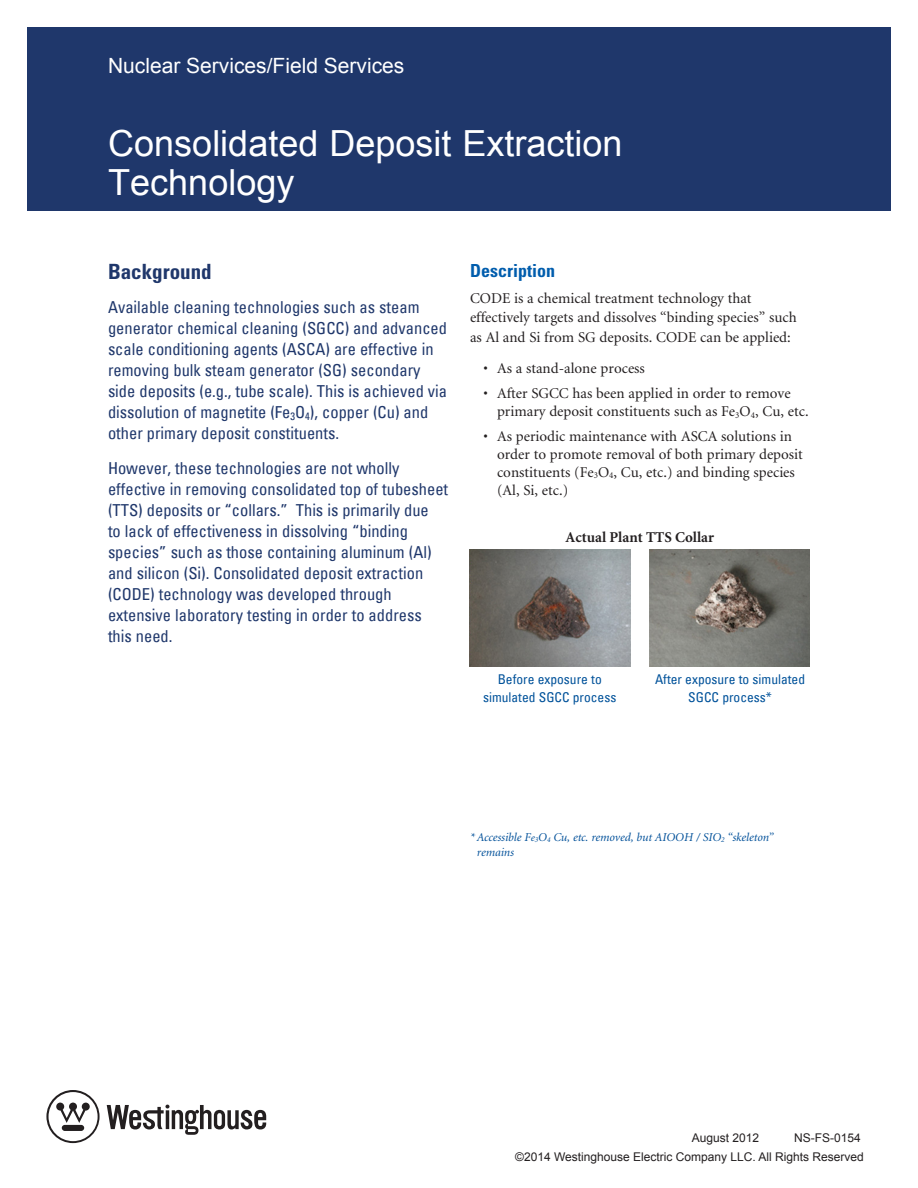
<style>
.page{position:relative;width:918px;height:1188px;background:#fff}
.page>*{position:absolute;margin:0;border:0;box-sizing:border-box;transform-origin:0 0}
.FLY_SHEET_TITLE{font:36px/39px "Arial";color:#fff}
.Cost_Center{font:21px "Arial";color:#fff}
.BODY_COPY{font:700 condensed 21px "Univers LT Std";color:#1f376b}
.BLUE_TITLES{font:700 condensed 18px "Univers LT Std";color:#015dad}
.GREEN_BODY_COPY{font:condensed 16.5px/21px "Univers";color:#1f376b}
.BODY_COPY-2{font:15px/18px "Minion";color:#231f20}
.BODY_COPY_BOLD{font:700 15px "Minion";color:#231f20}
.t1{font:condensed 13.5px/18px "Univers LT";color:#01529a;text-align:center}
.Flysheet_Number{font:12px "Arial";color:#231f20}
.t2{font:italic 12px/15px "Minion";color:#015099}
.s1{font-size:10.5px}
</style>
<div class="page">
<div style="left:27px;top:27px;width:864px;height:184px;background:#1f376b"></div>
<svg style="left:46px;top:1090px;width:54px;height:53px"></svg>
<svg style="left:107px;top:1105px;width:159px;height:30px"></svg>
<img style="left:470px;top:550px;width:160px;height:116px">
<img style="left:650px;top:550px;width:160px;height:116px">
<p class="Cost_Center" style="left:108px;top:52px;width:298px">Nuclear Services/Field Services</p>
<p class="FLY_SHEET_TITLE" style="left:108px;top:124px;width:516px">Consolidated Deposit Extraction<br>Technology</p>
<p class="BODY_COPY" style="left:108px;top:258px;width:105px">Background</p>
<p class="GREEN_BODY_COPY" style="left:108px;top:297px;width:341px">Available cleaning technologies such as steam generator chemical cleaning (SGCC) and advanced scale conditioning agents (ASCA) are effective in removing bulk steam generator (SG) secondary side deposits (e.g., tube scale). This is achieved via dissolution of magnetite (Fe<sub>3</sub>O<sub>4</sub>), copper (Cu) and other primary deposit constituents.</p>
<p class="GREEN_BODY_COPY" style="left:108px;top:457px;width:342px">However, these technologies are not wholly effective in removing consolidated top of tubesheet (TTS) deposits or “collars.” This is primarily due<br>to lack of effectiveness in dissolving “binding species” such as those containing aluminum (Al) and silicon (Si). Consolidated deposit extraction (CODE) technology was developed through extensive laboratory testing in order to address this need.</p>
<p class="BLUE_TITLES" style="left:470px;top:259px;width:86px">Description</p>
<p class="BODY_COPY-2" style="left:470px;top:289px;width:328px;line-height:19.5px">CODE is a chemical treatment technology that effectively targets and dissolves “binding species” such as Al and Si from SG deposits. CODE can be applied:</p>
<p class="BODY_COPY-2" style="left:484px;top:360px;width:163px">• As a stand-alone process</p>
<p class="BODY_COPY-2" style="left:497px;top:385px;width:313px;text-indent:-14px">• After SGCC has been applied in order to remove primary deposit constituents such as Fe<sub>3</sub>O<sub>4</sub>, Cu, etc.</p>
<p class="BODY_COPY-2" style="left:497px;top:428px;width:307px;text-indent:-14px">• As periodic maintenance with ASCA solutions in order to promote removal of both primary deposit constituents (Fe<sub>3</sub>O<sub>4</sub>, Cu, etc.) and binding species (Al, Si, etc.)</p>
<p class="BODY_COPY_BOLD" style="left:566px;top:530px;width:150px">Actual Plant TTS Collar</p>
<p class="t1" style="left:483px;top:670px;width:135px">Before exposure to simulated SGCC process</p>
<p class="t1" style="left:655px;top:670px;width:152px">After exposure to simulated<br>SGCC process*</p>
<p class="t2" style="left:477px;top:830px;width:298px;text-indent:-7px">*Accessible F<span class="s1">e</span><sub>3</sub>O<sub>4</sub> Cu, etc. removed, but AIOOH / SIO<sub>2</sub> “skeleton” remains</p>
<p class="Flysheet_Number" style="left:692px;top:1130px;width:69px">August 2012</p>
<p class="Flysheet_Number" style="left:794px;top:1130px;width:68px">NS-FS-0154</p>
<p class="Flysheet_Number" style="left:515px;top:1149px;width:350px">©2014 Westinghouse Electric Company LLC. All Rights Reserved</p>
</div>
